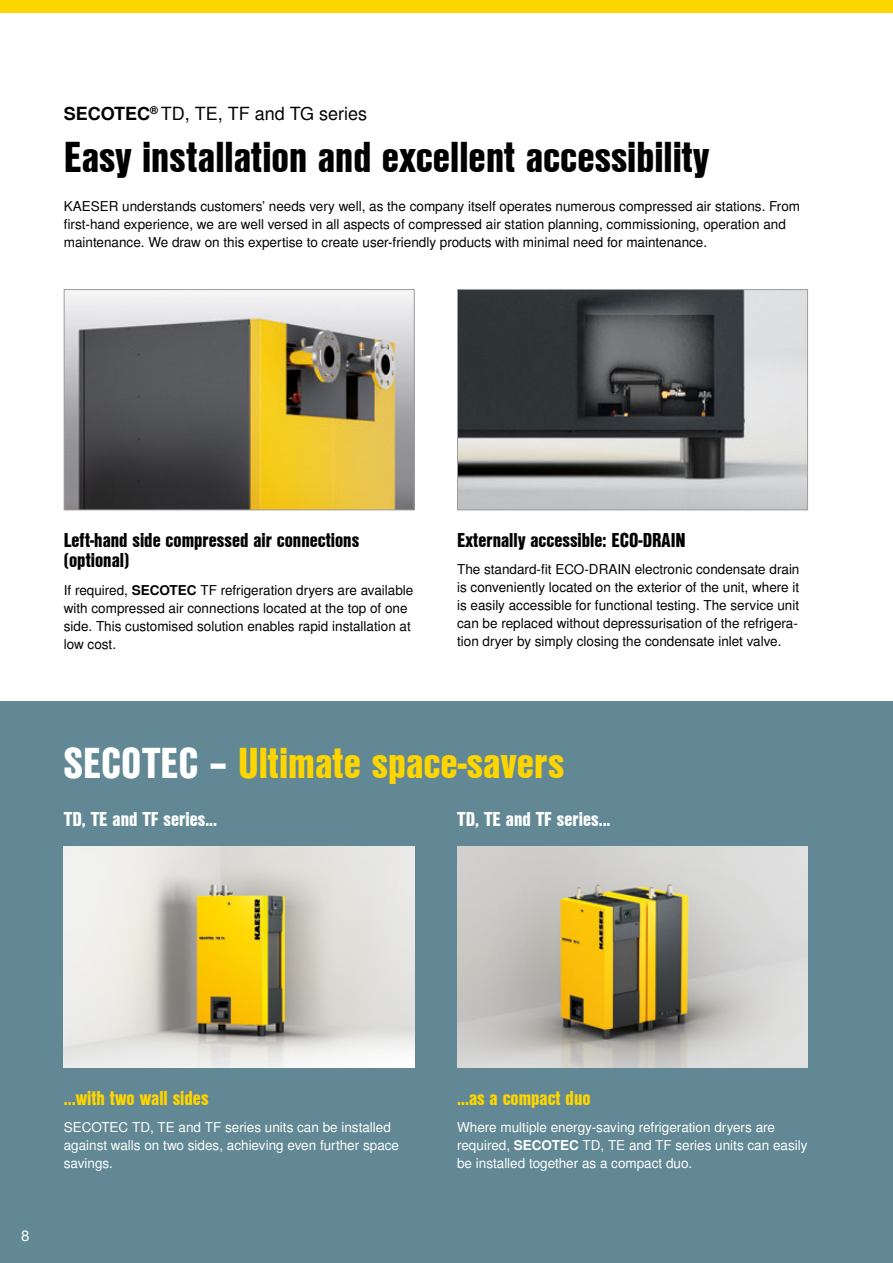
<style>
.page{position:relative;width:893px;height:1263px;background:#fff}
.page>*{position:absolute;margin:0;border:0;box-sizing:border-box;transform-origin:0 0}
.t1{font:42px "Nimbus San L Bla Con";color:#000}
.t2{font:42px "Nimbus San L Bla Con";color:#ffd500}
.t3{font:19.5px/19.5px "Nimbus San L Bla Con";color:#000}
.t4{font:19.5px "Nimbus San L Bla Con";color:#fff}
.t5{font:19.5px "Nimbus San L Bla Con";color:#ffd500}
.t6{font:18px "Nimbus San L";color:#000}
.t7{font:15px "Nimbus San L";color:#fff}
.t8{font:13.5px/18px "Nimbus San L";color:#000}
.t9{font:13.5px/18px "Nimbus San L";color:#fff}
.s1{font-weight:700}
.s2{color:#fff}
</style>
<div class="page">
<div style="left:0;top:702px;width:893px;height:561px;background:#618894"></div>
<div style="left:0;top:0;width:893px;height:13px;background:#ffd500"></div>
<img style="left:66px;top:291px;width:347px;height:217px">
<div style="left:64px;top:289px;width:351px;height:221px;border:1px solid #9d9d9c"></div>
<img style="left:459px;top:291px;width:347px;height:217px">
<div style="left:457px;top:289px;width:351px;height:221px;border:1px solid #9d9d9c"></div>
<img style="left:64px;top:846px;width:351px;height:221px">
<img style="left:457px;top:846px;width:351px;height:221px">
<h3 class="t6" style="left:64px;top:103px;width:305px"><span class="s1">SECOTEC</span><sup>®</sup> TD, TE, TF and TG series</h3>
<h1 class="t1" style="left:64px;top:142px;width:647px">Easy installation and excellent accessibility</h1>
<p class="t8" style="left:64px;top:198px;width:738px">KAESER understands customers’ needs very well, as the company itself operates numerous compressed air stations. From first-hand experience, we are well versed in all aspects of compressed air station planning, commissioning, operation and maintenance. We draw on this expertise to create user-friendly products with minimal need for maintenance.</p>
<h2 class="t3" style="left:64px;top:532px;width:297px">Left-hand side compressed air connections (optional)</h2>
<p class="t8" style="left:64px;top:582px;width:351px">If required, <span class="s1">SECOTEC</span> TF refrigeration dryers are available with compressed air connections located at the top of one side. This customised solution enables rapid installation at low cost.</p>
<h2 class="t3" style="left:457px;top:530px;width:230px">Externally accessible: ECO-DRAIN</h2>
<p class="t8" style="left:457px;top:561px;width:344px;text-align:justify">The standard-fit ECO-DRAIN electronic condensate drain is conveniently located on the exterior of the unit, where it is easily accessible for functional testing. The service unit can be replaced without depressurisation of the refrigera&shy;tion dryer by simply closing the condensate inlet valve.</p>
<h1 class="t2" style="left:64px;top:748px;width:502px"><span class="s2">SECOTEC –</span> Ultimate space-savers</h1>
<h2 class="t4" style="left:64px;top:805px;width:155px">TD, TE and TF series...</h2>
<h2 class="t4" style="left:457px;top:805px;width:155px">TD, TE and TF series...</h2>
<p class="t7" style="left:21px;top:1226px;width:10px">8</p>
<h2 class="t5" style="left:64px;top:1084px;width:146px">...with two wall sides</h2>
<p class="t9" style="left:64px;top:1119px;width:337px">SECOTEC TD, TE and TF series units can be installed against walls on two sides, achieving even further space savings.</p>
<h2 class="t5" style="left:457px;top:1084px;width:135px">...as a compact duo</h2>
<p class="t9" style="left:457px;top:1119px;width:352px">Where multiple energy-saving refrigeration dryers are required, <span class="s1">SECOTEC</span> TD, TE and TF series units can easily be installed together as a compact duo.</p>
</div>
